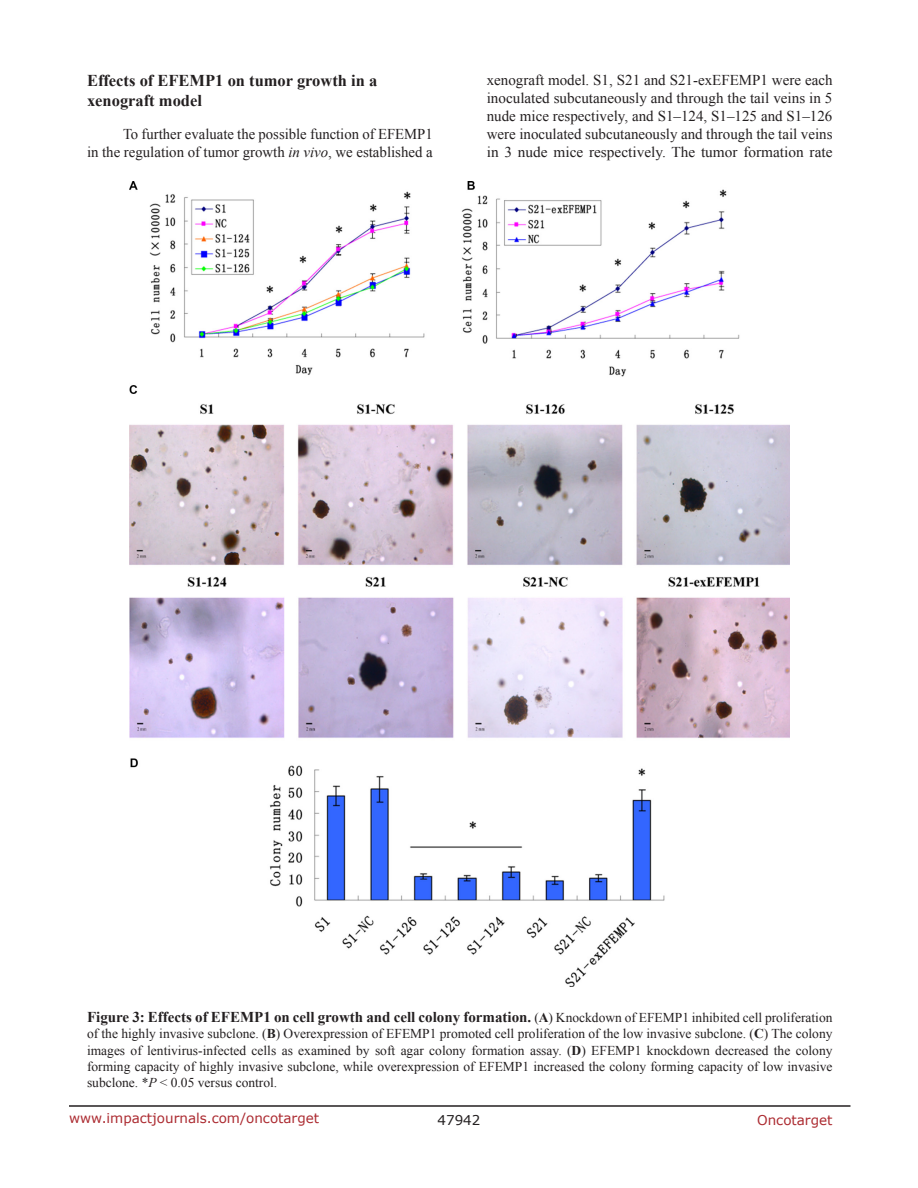
<style>
.page{position:relative;width:918px;height:1188px;background:#fff}
.page>*{position:absolute;margin:0;border:0;box-sizing:border-box;transform-origin:0 0}
.SubHeading_middle{font:700 16.5px/19.8px "Times New Roman";color:#231f20}
.BodyText{font:15px/18px "Times New Roman";color:#231f20;text-align:right}
.FigureText{font:700 15px "Times New Roman";color:#231f20}
.FigureText-2{font:13.5px/16.2px "Times New Roman";color:#231f20;text-align:justify}
.t1{font:13.5px "Verdana";color:#ac2b31}
.t2{font:13.5px "Verdana";color:#231f20}
.s1{font-style:italic}
.s2{font-weight:400;font-size:13.5px}
.s3{font-size:13.5px}
.s4{font-weight:700}
</style>
<div class="page">
<hr style="left:69px;top:1105px;width:781px;height:2px;background:#231f20">
<img style="left:130px;top:182px;width:660px;height:804px">
<p class="SubHeading_middle" style="left:87px;top:70px;width:292px">Effects of EFEMP1 on tumor growth in a xenograft model</p>
<p class="BodyText" style="left:87px;top:125px;width:347px">To further evaluate the possible function of EFEMP1<br>in the regulation of tumor growth <span class="s1">in vivo</span>, we established a</p>
<p class="BodyText" style="left:487px;top:71px;width:347px;text-align:justify">xenograft model. S1, S21 and S21-exEFEMP1 were each inoculated subcutaneously and through the tail veins in 5 nude mice respectively, and S1–124, S1–125 and S1–126 were inoculated subcutaneously and through the tail veins in 3 nude mice respectively. The tumor formation rate</p>
<p class="FigureText" style="left:87px;top:1007px;width:747px">Figure 3: Effects of EFEMP1 on cell growth and cell colony formation. <span class="s2">(</span><span class="s3">A</span><span class="s2">) Knockdown of EFEMP1 inhibited cell proliferation</span></p>
<p class="FigureText-2" style="left:87px;top:1026px;width:747px">of the highly invasive subclone. (<span class="s4">B</span>) Overexpression of EFEMP1 promoted cell proliferation of the low invasive subclone. (<span class="s4">C</span>) The colony images of lentivirus-infected cells as examined by soft agar colony formation assay. (<span class="s4">D</span>) EFEMP1 knockdown decreased the colony forming capacity of highly invasive subclone, while overexpression of EFEMP1 increased the colony forming capacity of low invasive subclone. *<span class="s1">P</span> &lt; 0.05 versus control.</p>
<p class="t1" style="left:69px;top:1109px;width:252px">www.impactjournals.com/oncotarget</p>
<p class="t2" style="left:438px;top:1111px;width:44px">47942</p>
<p class="t1" style="left:757px;top:1111px;width:77px">Oncotarget</p>
</div>
